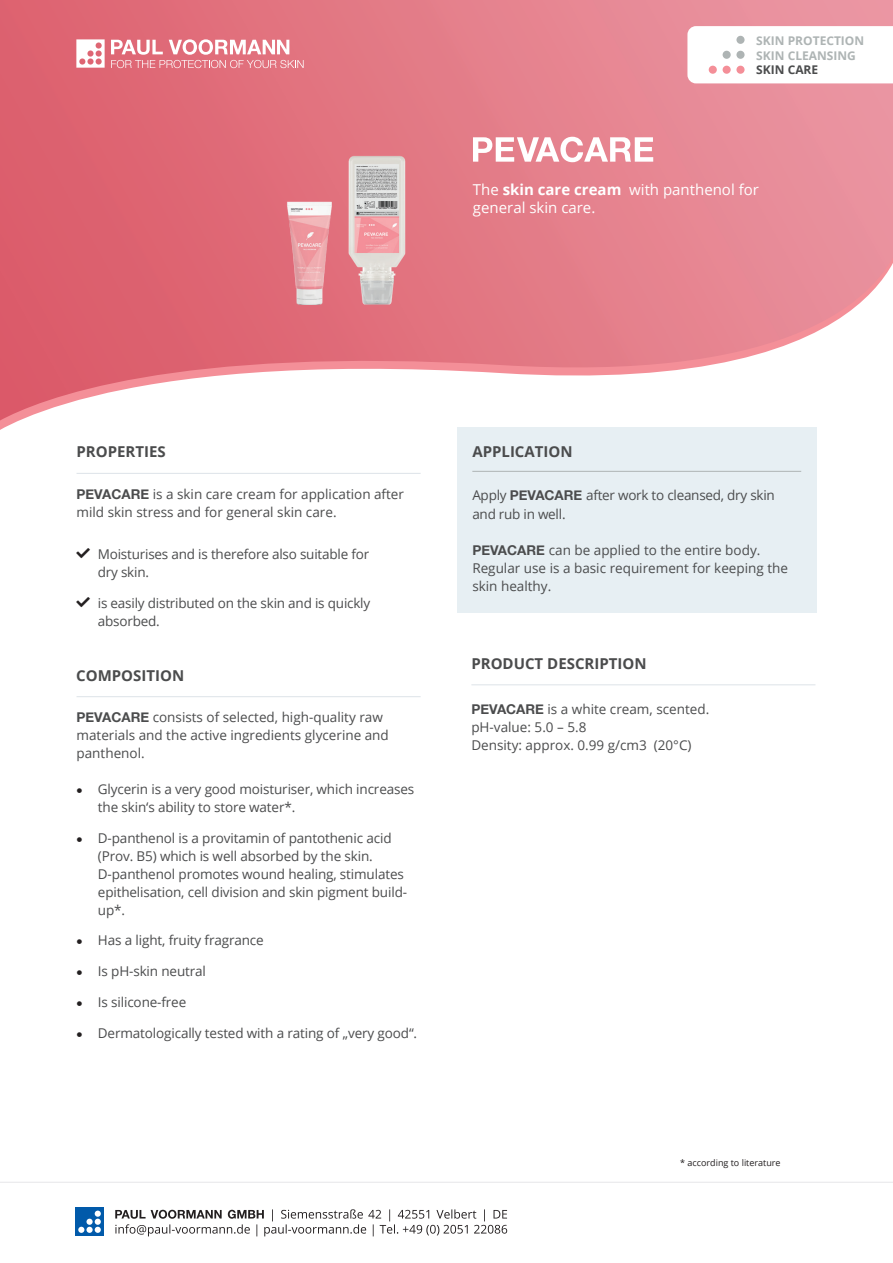
<style>
.page{position:relative;width:893px;height:1263px;background:#fff}
.page>*{position:absolute;margin:0;border:0;box-sizing:border-box;transform-origin:0 0}
.t1{font:700 15px "Open Sans";color:#4b4c4d}
.t2{font:15px/18px "Open Sans";color:#fff}
.t3{font:13.5px/18px "Open Sans";letter-spacing:-.01em;color:#4b4c4d}
.t4{font:700 12px "Open Sans";color:#aeb4b4}
.t5{font:700 12px "Open Sans";color:#4b4c4d}
.t6{font:9px "Open Sans";color:#231f20}
.s1{font-weight:700}
.s2{font-family:"Helvetica Neue";font-weight:700}
.s3{font-family:"Entypo";color:#231f20}
</style>
<div class="page">
<img style="left:0;top:0;width:893px;height:420px">
<svg style="left:687px;top:26px;width:206px;height:57px"></svg>
<div style="left:736px;top:36px;width:9px;height:8px;background:#aeb4b4;border-radius:50%"></div>
<div style="left:736px;top:51px;width:9px;height:8px;background:#aeb4b4;border-radius:50%"></div>
<div style="left:736px;top:66px;width:9px;height:8px;background:#f48f98;border-radius:50%"></div>
<div style="left:723px;top:51px;width:8px;height:8px;background:#aeb4b4;border-radius:50%"></div>
<div style="left:723px;top:66px;width:8px;height:8px;background:#f48f98;border-radius:50%"></div>
<div style="left:709px;top:66px;width:8px;height:8px;background:#f48f98;border-radius:50%"></div>
<svg style="left:111px;top:39px;width:193px;height:29px"></svg>
<svg style="left:76px;top:39px;width:29px;height:29px"></svg>
<svg style="left:0;top:1182px;width:893px;height:55px"></svg>
<div style="left:75px;top:1207px;width:29px;height:29px;background:#015aaa"></div>
<div style="left:86px;top:1227px;width:7px;height:6px;background:#fff;border-radius:50%"></div>
<svg style="left:78px;top:1227px;width:6px;height:6px"></svg>
<svg style="left:95px;top:1219px;width:6px;height:14px"></svg>
<div style="left:86px;top:1219px;width:7px;height:6px;background:#fff;border-radius:50%"></div>
<div style="left:95px;top:1210px;width:6px;height:7px;background:#fff;border-radius:50%"></div>
<svg style="left:115px;top:1209px;width:392px;height:27px"></svg>
<svg style="left:473px;top:137px;width:180px;height:25px"></svg>
<img style="left:62px;top:93px;width:344px;height:212px">
<div style="left:457px;top:428px;width:359px;height:185px;background:#e7eff3"></div>
<hr style="left:472px;top:471px;width:329px;height:1px;background:#aeb4b4">
<hr style="left:77px;top:473px;width:344px;height:1px;background:#dde3e8">
<hr style="left:77px;top:696px;width:344px;height:1px;background:#dde3e8">
<hr style="left:471px;top:684px;width:344px;height:1px;background:#dde3e8">
<p class="t4" style="left:756px;top:33px;width:109px">SKIN PROTECTION</p>
<p class="t4" style="left:756px;top:47px;width:101px">SKIN CLEANSING</p>
<p class="t5" style="left:756px;top:61px;width:63px">SKIN CARE</p>
<p class="t2" style="left:473px;top:180px;width:287px">The <span class="s1">skin care cream</span> with panthenol for general skin care.</p>
<p class="t1" style="left:77px;top:441px;width:91px">PROPERTIES</p>
<p class="t3" style="left:77px;top:485px;width:329px"><span class="s2">PEVACARE</span> is a skin care cream for application after mild skin stress and for general skin care.</p>
<p class="t3" style="left:98px;top:545px;width:273px">Moisturises and is therefore also suitable for dry skin.</p>
<p class="t3" style="left:98px;top:593px;width:274px">is easily distributed on the skin and is quickly absorbed.</p>
<p class="t1" style="left:76px;top:665px;width:110px">COMPOSITION</p>
<p class="t3" style="left:77px;top:708px;width:314px"><span class="s2">PEVACARE</span> consists of selected, high-quality raw materials and the active ingredients glycerine and panthenol.</p>
<p class="t3" style="left:98px;top:780px;width:318px;text-indent:-21px"><span class="s3">}</span> Glycerin is a very good moisturiser, which increases the skin‘s ability to store water*.</p>
<p class="t3" style="left:98px;top:828px;width:311px;text-indent:-21px"><span class="s3">}</span> D-panthenol is a provitamin of pantothenic acid (Prov. B5) which is well absorbed by the skin.<br>D-panthenol promotes wound healing, stimulates epithelisation, cell division and skin pigment build&shy;up*.</p>
<p class="t3" style="left:77px;top:931px;width:189px"><span class="s3">}</span> Has a light, fruity fragrance</p>
<p class="t3" style="left:77px;top:962px;width:131px"><span class="s3">}</span> Is pH-skin neutral</p>
<p class="t3" style="left:77px;top:993px;width:111px"><span class="s3">}</span> Is silicone-free</p>
<p class="t3" style="left:77px;top:1023px;width:342px"><span class="s3">}</span> Dermatologically tested with a rating of „very good“.</p>
<p class="t1" style="left:472px;top:441px;width:102px">APPLICATION</p>
<p class="t3" style="left:472px;top:486px;width:304px">Apply <span class="s2">PEVACARE</span> after work to cleansed, dry skin and rub in well.</p>
<p class="t3" style="left:472px;top:540px;width:317px"><span class="s2">PEVACARE</span> can be applied to the entire body.<br>Regular use is a basic requirement for keeping the skin healthy.</p>
<p class="t1" style="left:471px;top:653px;width:177px">PRODUCT DESCRIPTION</p>
<p class="t3" style="left:471px;top:700px;width:239px"><span class="s2">PEVACARE</span> is a white cream, scented.</p>
<p class="t3" style="left:471px;top:718px;width:117px">pH-value: 5.0 – 5.8</p>
<p class="t3" style="left:471px;top:736px;width:222px">Density: approx. 0.99 g/cm3 (20°C)</p>
<p class="t6" style="left:680px;top:1157px;width:102px">* according to literature</p>
</div>
